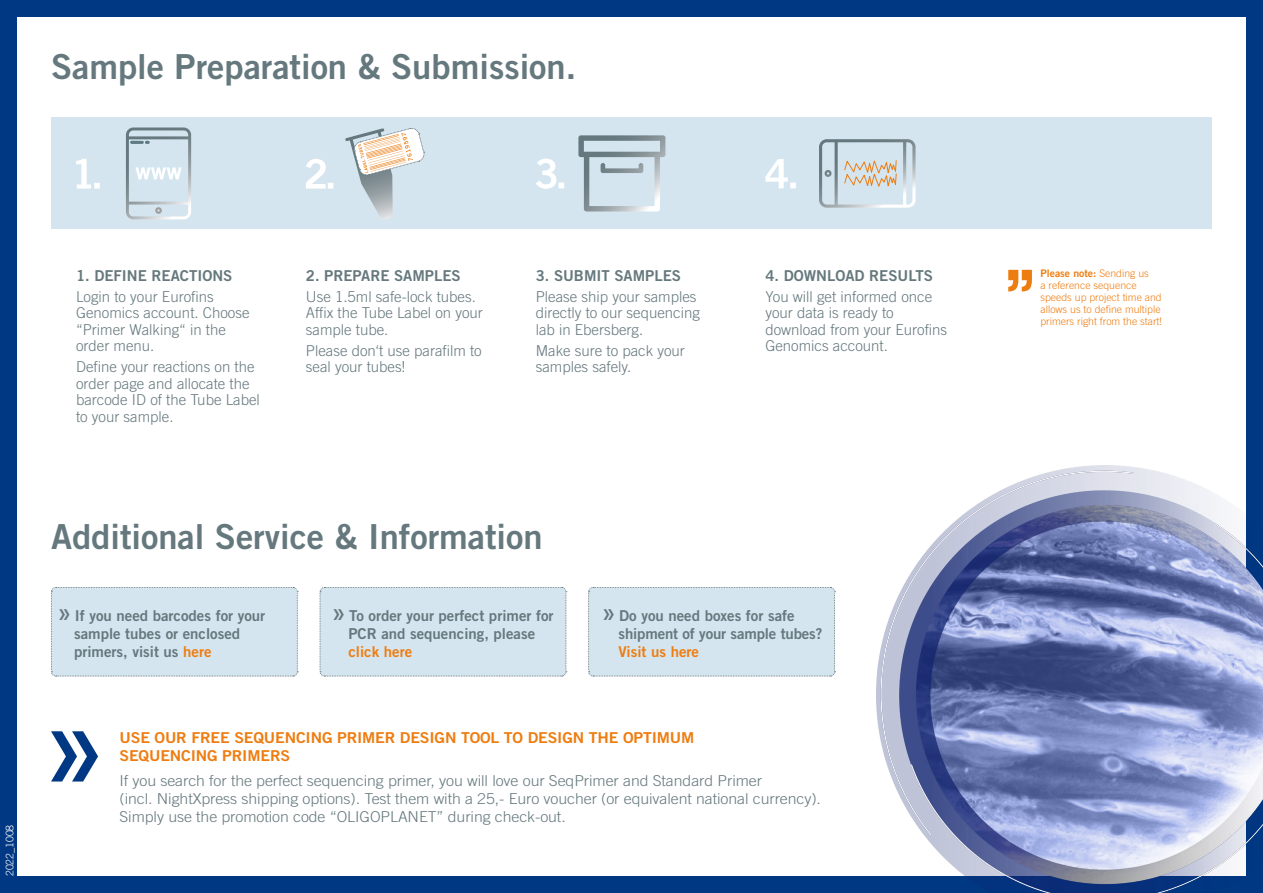
<style>
.page{position:relative;width:1263px;height:893px;background:#003883}
.page>*{position:absolute;margin:0;border:0;box-sizing:border-box;transform-origin:0 0}
.t1{font:34.5px "Trade Gothic Bold Two";color:#65787d}
.t2{font:300 15px/16.5px "Trade Gothic";color:#65787d}
.t3{font:15px/18px "Trade Gothic Bold Two";color:#65787d}
.t4{font:300 15px/18px "Trade Gothic";color:#65787d;scale:1.06 1}
.t5{font:15px/18px "Trade Gothic Bold Two";letter-spacing:-.01em;color:#ee7d11;scale:1.06 1}
.t6{font:15px "Trade Gothic Bold Two";letter-spacing:-.01em;color:#ee7d11}
.t7{font:300 10.5px/12px "Trade Gothic";color:#ee7d11}
.t8{font:10.5px "Trade Gothic Bold Two";color:#ee7d11}
.t9{font:300 10.5px "Trade Gothic";letter-spacing:-.01em;color:#fff}
.s1{font-family:"Overpass";font-size:21px}
.s2{color:#ee7d11}
.s3{font-family:"Trade Gothic";font-weight:300}
</style>
<div class="page">
<div style="left:17px;top:17px;width:1229px;height:859px;background:#fff"></div>
<div style="left:51px;top:118px;width:1161px;height:111px;background:#d5e5ef"></div>
<svg style="left:51px;top:731px;width:47px;height:50px"></svg>
<div style="left:51px;top:587px;width:247px;height:90px;background:#d5e5ef"></div>
<div style="left:588px;top:587px;width:247px;height:90px;background:#d5e5ef"></div>
<div style="left:319px;top:587px;width:248px;height:90px;background:#d5e5ef"></div>
<img style="left:876px;top:466px;width:387px;height:427px">
<svg style="left:76px;top:159px;width:24px;height:30px"></svg>
<svg style="left:536px;top:159px;width:28px;height:30px"></svg>
<svg style="left:578px;top:135px;width:87px;height:77px"></svg>
<svg style="left:765px;top:159px;width:31px;height:29px"></svg>
<svg style="left:819px;top:139px;width:96px;height:69px"></svg>
<svg style="left:126px;top:127px;width:65px;height:92px"></svg>
<svg style="left:306px;top:159px;width:27px;height:30px"></svg>
<svg style="left:1008px;top:270px;width:24px;height:21px"></svg>
<svg style="left:345px;top:128px;width:80px;height:91px"></svg>
<h1 class="t1" style="left:51px;top:45px;width:527px">Sample Preparation &amp; Submission.</h1>
<p class="t3" style="left:76px;top:266px;width:158px">1. DEFINE REACTIONS</p>
<p class="t2" style="left:76px;top:288px;width:175px">Login to your Eurofins<br>Genomics account. Choose “Primer Walking“ in the order menu.</p>
<p class="t2" style="left:76px;top:358px;width:185px">Define your reactions on the order page and allocate the barcode ID of the Tube Label to your sample.</p>
<p class="t3" style="left:306px;top:266px;width:156px">2. PREPARE SAMPLES</p>
<p class="t2" style="left:306px;top:288px;width:178px">Use 1.5ml safe-lock tubes.<br>Affix the Tube Label on your sample tube.</p>
<p class="t2" style="left:306px;top:342px;width:177px">Please don‘t use parafilm to seal your tubes!</p>
<p class="t3" style="left:536px;top:266px;width:147px">3. SUBMIT SAMPLES</p>
<p class="t2" style="left:536px;top:288px;width:166px">Please ship your samples directly to our sequencing lab in Ebersberg.</p>
<p class="t2" style="left:536px;top:342px;width:151px">Make sure to pack your samples safely.</p>
<p class="t3" style="left:765px;top:266px;width:169px">4. DOWNLOAD RESULTS</p>
<p class="t2" style="left:765px;top:288px;width:183px">You will get informed once your data is ready to download from your Eurofins<br>Genomics account.</p>
<p class="t9" style="left:4px;top:876px;width:53px;rotate:-90deg">2022_1008</p>
<h1 class="t1" style="left:51px;top:515px;width:493px">Additional Service &amp; Information</h1>
<p class="t3" style="left:74px;top:606px;width:193px;text-indent:-15px"><span class="s1">»</span> If you need barcodes for your sample tubes or enclosed primers, visit us <span class="s2">here</span></p>
<p class="t3" style="left:618px;top:606px;width:205px;text-indent:-15px"><span class="s1">»</span> Do you need boxes for safe shipment of your sample tubes?</p>
<p class="t3" style="left:333px;top:606px;width:222px;text-align:center"><span class="s1">»</span> To order your perfect primer for<br>PCR and sequencing, please</p>
<p class="t6" style="left:348px;top:642px;width:65px">click here</p>
<p class="t6" style="left:618px;top:642px;width:82px">Visit us here</p>
<p class="t5" style="left:119px;top:729px;width:544px">USE OUR FREE SEQUENCING PRIMER DESIGN TOOL TO DESIGN THE OPTIMUM<br>SEQUENCING PRIMERS</p>
<p class="t4" style="left:119px;top:771px;width:663px">If you search for the perfect sequencing primer, you will love our SeqPrimer and Standard Primer<br>(incl. NightXpress shipping options). Test them with a 25,- Euro voucher (or equivalent national currency).<br>Simply use the promotion code “OLIGOPLANET” during check-out.</p>
<p class="t8" style="left:1040px;top:267px;width:110px">Please note: <span class="s3">Sending us</span></p>
<p class="t7" style="left:1040px;top:280px;width:123px">a reference sequence speeds up project time and allows us to define multiple primers right from the start!</p>
</div>
